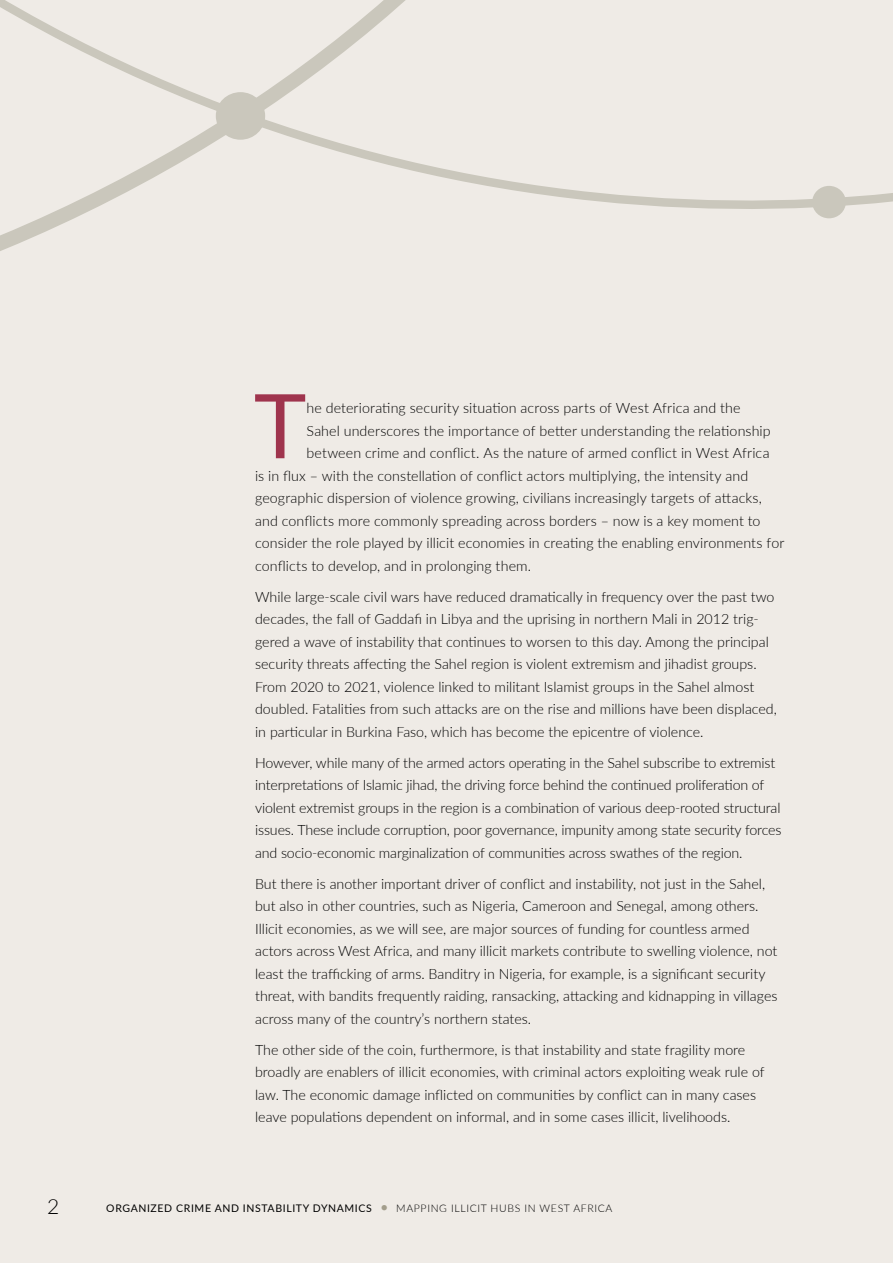
<style>
.page{position:relative;width:893px;height:1263px;background:#efebe6}
.page>*{position:absolute;margin:0;border:0;box-sizing:border-box;transform-origin:0 0}
.t1{font:89.25px "Lato";color:#9f344d}
.t2{font:300 21px "Lato";color:#000}
.t3{font:300 14.25px/22.5px "Lato";color:#000}
.t4{font:10.5px "Lato";letter-spacing:.06em;color:#000}
.s1{font-weight:300;font-size:18px;color:#a39e8c}
.s2{font-weight:300}
</style>
<div class="page">
<svg style="left:640px;top:186px;width:253px;height:33px"></svg>
<div style="left:812px;top:186px;width:34px;height:32px;background:#cac7bc;border-radius:50%"></div>
<svg style="left:0;top:0;width:640px;height:251px"></svg>
<div style="left:216px;top:92px;width:49px;height:48px;background:#cac7bc;border-radius:50%"></div>
<h1 class="t1" style="left:254px;top:362px;width:54px">T</h1>
<p class="t3" style="left:306px;top:396px;width:436px">he deteriorating security situation across parts of West Africa and the</p>
<p class="t3" style="left:306px;top:419px;width:466px">Sahel underscores the importance of better understanding the relationship</p>
<p class="t3" style="left:306px;top:441px;width:465px">between crime and conflict. As the nature of armed conflict in West Africa</p>
<p class="t3" style="left:255px;top:464px;width:495px">is in flux – with the constellation of conflict actors multiplying, the intensity and</p>
<p class="t3" style="left:255px;top:486px;width:508px">geographic dispersion of violence growing, civilians increasingly targets of attacks,</p>
<p class="t3" style="left:255px;top:509px;width:507px">and conflicts more commonly spreading across borders – now is a key moment to</p>
<p class="t3" style="left:255px;top:531px;width:531px">consider the role played by illicit economies in creating the enabling environments for</p>
<p class="t3" style="left:255px;top:554px;width:277px">conflicts to develop, and in prolonging them.</p>
<p class="t3" style="left:255px;top:585px;width:523px">While large-scale civil wars have reduced dramatically in frequency over the past two decades, the fall of Gaddafi in Libya and the uprising in northern Mali in 2012 trig&shy;gered a wave of instability that continues to worsen to this day. Among the principal security threats affecting the Sahel region is violent extremism and jihadist groups.<br>From 2020 to 2021, violence linked to militant Islamist groups in the Sahel almost doubled. Fatalities from such attacks are on the rise and millions have been displaced, in particular in Burkina Faso, which has become the epicentre of violence.</p>
<p class="t3" style="left:255px;top:751px;width:528px">However, while many of the armed actors operating in the Sahel subscribe to extremist interpretations of Islamic jihad, the driving force behind the continued proliferation of violent extremist groups in the region is a combination of various deep-rooted structural issues. These include corruption, poor governance, impunity among state security forces and socio-economic marginalization of communities across swathes of the region.</p>
<p class="t3" style="left:255px;top:872px;width:524px">But there is another important driver of conflict and instability, not just in the Sahel, but also in other countries, such as Nigeria, Cameroon and Senegal, among others.<br>Illicit economies, as we will see, are major sources of funding for countless armed actors across West Africa, and many illicit markets contribute to swelling violence, not least the trafficking of arms. Banditry in Nigeria, for example, is a significant security threat, with bandits frequently raiding, ransacking, attacking and kidnapping in villages across many of the country’s northern states.</p>
<p class="t3" style="left:255px;top:1038px;width:511px">The other side of the coin, furthermore, is that instability and state fragility more broadly are enablers of illicit economies, with criminal actors exploiting weak rule of law. The economic damage inflicted on communities by conflict can in many cases leave populations dependent on informal, and in some cases illicit, livelihoods.</p>
<h2 class="t2" style="left:47px;top:1192px;width:14px">2</h2>
<p class="t4" style="left:106px;top:1200px;width:508px">ORGANIZED CRIME AND INSTABILITY DYNAMICS <span class="s1">•</span> <span class="s2">MAPPING ILLICIT HUBS IN WEST AFRICA</span></p>
</div>
